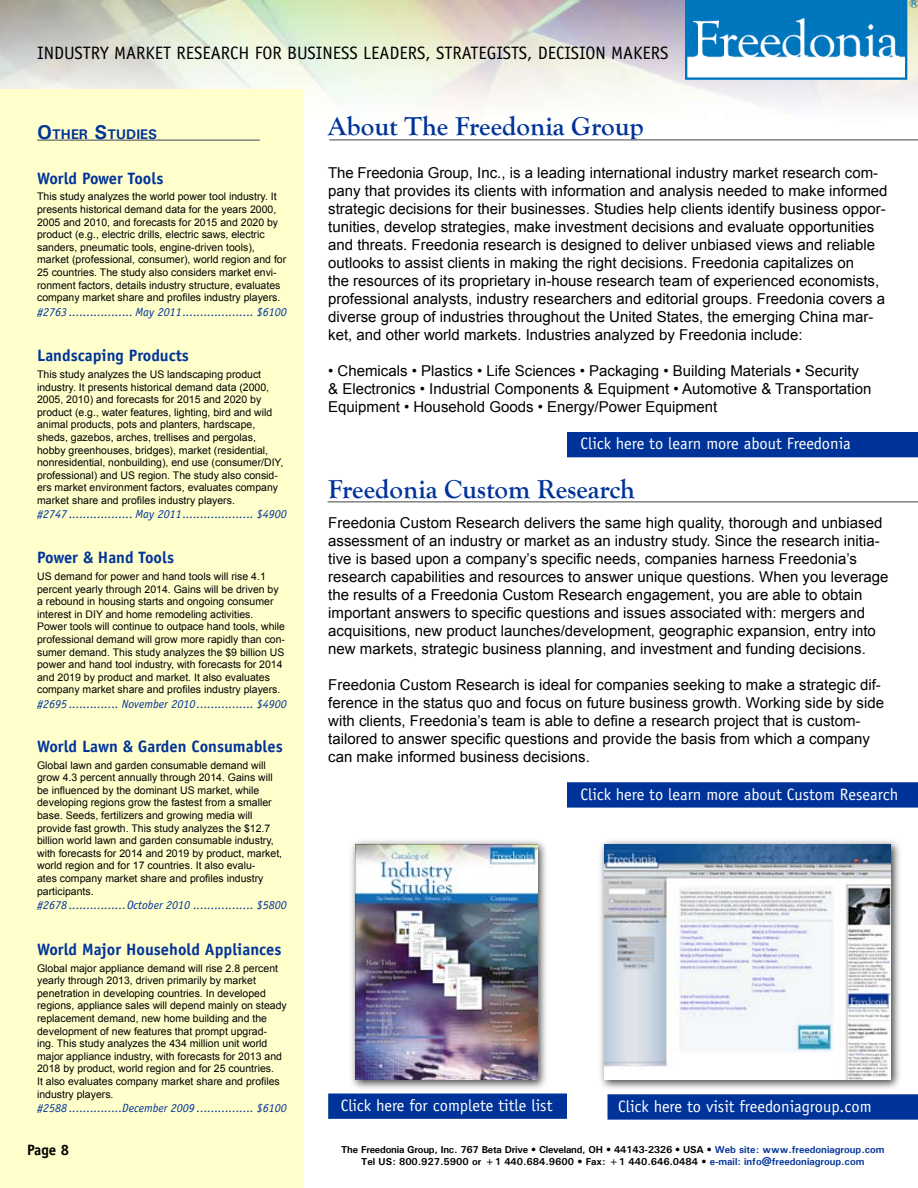
<style>
.page{position:relative;width:918px;height:1188px;background:#fff}
.page>*{position:absolute;margin:0;border:0;box-sizing:border-box;transform-origin:0 0}
.t1{font:700 27px "Goudy Old Style T";color:#039}
.t2{font:18px "Officina Sans";color:#000}
.t3{font:16.5px "Officina Sans";color:#fff}
.t4{font:700 16.5px "Officina Sans";color:#039}
.t5{font:15px/18px "Arial";color:#000}
.t6{font:700 15px "Officina Sans";color:#000}
.t7{font:700 13.95px "Univers";color:#039}
.t8{font:italic 12px "Officina Sans";color:#039}
.t9{font:10.5px/12.6px "Arial";color:#000}
.t10{font:700 10.05px/12px "Univers";color:#000;text-align:center}
.s1{font-size:19.95px}
.s2{font-style:italic}
.s3{color:#039}
</style>
<div class="page">
<img style="left:0;top:0;width:918px;height:107px">
<div style="left:0;top:89px;width:304px;height:1099px;background:#ffc"></div>
<hr style="left:329px;top:139px;width:589px;height:2px;background:#808284">
<hr style="left:328px;top:501px;width:590px;height:2px;background:#808284">
<div style="left:567px;top:432px;width:351px;height:25px;background:#039"></div>
<div style="left:568px;top:783px;width:349px;height:24px;background:#039"></div>
<div style="left:567px;top:782px;width:351px;height:26px;border:2px solid #039"></div>
<div style="left:329px;top:1094px;width:237px;height:24px;background:#039"></div>
<div style="left:328px;top:1094px;width:239px;height:25px;border:2px solid #039"></div>
<hr style="left:37px;top:139px;width:223px;height:2px;background:#808284">
<img style="left:686px;top:0;width:232px;height:80px">
<div style="left:608px;top:1095px;width:309px;height:24px;background:#039"></div>
<div style="left:608px;top:1094px;width:310px;height:26px;border:2px solid #039"></div>
<div style="left:597px;top:837px;width:306px;height:255px;background:#000;opacity:.75"></div>
<img style="left:605px;top:845px;width:286px;height:235px">
<div style="left:348px;top:837px;width:202px;height:255px;background:#000;opacity:.75"></div>
<img style="left:355px;top:845px;width:183px;height:235px">
<h2 class="t2" style="left:37px;top:42px;width:633px">INDUSTRY MARKET RESEARCH FOR BUSINESS LEADERS, STRATEGISTS, DECISION MAKERS</h2>
<h3 class="t7" style="left:37px;top:126px;width:120px"><span class="s1">O</span>ther <span class="s1">S</span>tudies</h3>
<h3 class="t4" style="left:37px;top:168px;width:128px">World Power Tools</h3>
<p class="t9" style="left:37px;top:191px;width:251px">This study analyzes the world power tool industry. It presents historical demand data for the years 2000, 2005 and 2010, and forecasts for 2015 and 2020 by product (e.g., electric drills, electric saws, electric sanders, pneumatic tools, engine-driven tools), market (professional, consumer), world region and for 25 countries. The study also considers market envi&shy;ronment factors, details industry structure, evaluates company market share and profiles industry players.</p>
<p class="t8" style="left:37px;top:305px;width:251px">#2763 .................. May 2011.................... $6100</p>
<h3 class="t4" style="left:37px;top:345px;width:153px">Landscaping Products</h3>
<p class="t9" style="left:37px;top:368px;width:248px">This study analyzes the US landscaping product industry. It presents historical demand data (2000, 2005, 2010) and forecasts for 2015 and 2020 by product (e.g., water features, lighting, bird and wild animal products, pots and planters, hardscape, sheds, gazebos, arches, trellises and pergolas, hobby greenhouses, bridges), market (residential, nonresidential, nonbuilding), end use (consumer/DIY, professional) and US region. The study also consid&shy;ers market environment factors, evaluates company market share and profiles industry players.</p>
<p class="t8" style="left:37px;top:507px;width:251px">#2747 .................. May 2011.................... $4900</p>
<h3 class="t4" style="left:37px;top:547px;width:138px">Power &amp; H and Tools</h3>
<p class="t9" style="left:37px;top:570px;width:250px">US demand for power and hand tools will rise 4.1 percent yearly through 2014. Gains will be driven by a rebound in housing starts and ongoing consumer interest in DIY and home remodeling activities.<br>Power tools will continue to outpace hand tools, while professional demand will grow more rapidly than con&shy;sumer demand. This study analyzes the $9 billion US power and hand tool industry, with forecasts for 2014 and 2019 by product and market. It also evaluates company market share and profiles industry players.</p>
<p class="t8" style="left:37px;top:697px;width:251px">#2695 .............. November 2010 ................ $4900</p>
<h3 class="t4" style="left:37px;top:736px;width:247px">World Lawn &amp; Garden Consumables</h3>
<p class="t9" style="left:37px;top:759px;width:247px">Global lawn and garden consumable demand will grow 4.3 percent annually through 2014. Gains will be influenced by the dominant US market, while developing regions grow the fastest from a smaller base. Seeds, fertilizers and growing media will provide fast growth. This study analyzes the $12.7 billion world lawn and garden consumable industry, with forecasts for 2014 and 2019 by product, market, world region and for 17 countries. It also evalu-<br>ates company market share and profiles industry participants.</p>
<p class="t8" style="left:37px;top:898px;width:251px">#2678 ................October 2010 ................. $5800</p>
<h3 class="t4" style="left:37px;top:939px;width:246px">World Major H ousehold Appliances</h3>
<p class="t9" style="left:37px;top:962px;width:251px">Global major appliance demand will rise 2.8 percent yearly through 2013, driven primarily by market penetration in developing countries. In developed regions, appliance sales will depend mainly on steady replacement demand, new home building and the development of new features that prompt upgrad-<br>ing. This study analyzes the 434 million unit world major appliance industry, with forecasts for 2013 and 2018 by product, world region and for 25 countries.<br>It also evaluates company market share and profiles industry players.</p>
<p class="t8" style="left:37px;top:1101px;width:251px">#2588 ...............December 2009 ................ $6100</p>
<h3 class="t6" style="left:27px;top:1140px;width:44px">Page 8</h3>
<h1 class="t1" style="left:328px;top:111px;width:317px">About The Freedonia Group</h1>
<p class="t5" style="left:328px;top:164px;width:561px">The Freedonia Group, Inc., is a leading international industry market research com&shy;pany that provides its clients with information and analysis needed to make informed strategic decisions for their businesses. Studies help clients identify business oppor&shy;tunities, develop strategies, make investment decisions and evaluate opportunities and threats. Freedonia research is designed to deliver unbiased views and reliable outlooks to assist clients in making the right decisions. Freedonia capitalizes on<br>the resources of its proprietary in-house research team of experienced economists, professional analysts, industry researchers and editorial groups. Freedonia covers a diverse group of industries throughout the United States, the emerging China mar&shy;ket, and other world markets. Industries analyzed by Freedonia include:</p>
<h3 class="t5" style="left:328px;top:362px;width:545px"><span class="s2">•</span> Chemicals • Plastics • Life Sciences • Packaging • Building Materials • Security &amp; Electronics • Industrial Components &amp; Equipment • Automotive &amp; Transportation<br>Equipment • Household Goods • Energy/Power Equipment</h3>
<h3 class="t3" style="left:580px;top:434px;width:272px">Click here to learn more about Freedonia</h3>
<h1 class="t1" style="left:328px;top:474px;width:308px">Freedonia Custom Research</h1>
<p class="t5" style="left:328px;top:514px;width:562px">Freedonia Custom Research delivers the same high quality, thorough and unbiased assessment of an industry or market as an industry study. Since the research initia&shy;tive is based upon a company’s specific needs, companies harness Freedonia’s research capabilities and resources to answer unique questions. When you leverage the results of a Freedonia Custom Research engagement, you are able to obtain important answers to specific questions and issues associated with: mergers and acquisitions, new product launches/development, geographic expansion, entry into new markets, strategic business planning, and investment and funding decisions.</p>
<p class="t5" style="left:328px;top:676px;width:557px">Freedonia Custom Research is ideal for companies seeking to make a strategic dif&shy;ference in the status quo and focus on future business growth. Working side by side with clients, Freedonia’s team is able to define a research project that is custom&shy;tailored to answer specific questions and provide the basis from which a company can make informed business decisions.</p>
<h3 class="t3" style="left:580px;top:784px;width:319px">Click here to learn more about Custom Research</h3>
<h3 class="t3" style="left:341px;top:1096px;width:213px">Click here for complete title list</h3>
<h3 class="t3" style="left:618px;top:1096px;width:255px">Click here to visit freedoniagroup.com</h3>
<p class="t10" style="left:341px;top:1143px;width:545px">The Freedonia Group, Inc. 767 Beta Drive • Cleveland, OH • 44143-2326 • USA • <span class="s3">Web site: www.freedoniagroup.com<br></span>Tel US: 800.927.5900 or +1 440.684.9600 • Fax: +1 440.646.0484 • <span class="s3">e-mail: info@freedoniagroup.com</span></p>
</div>
